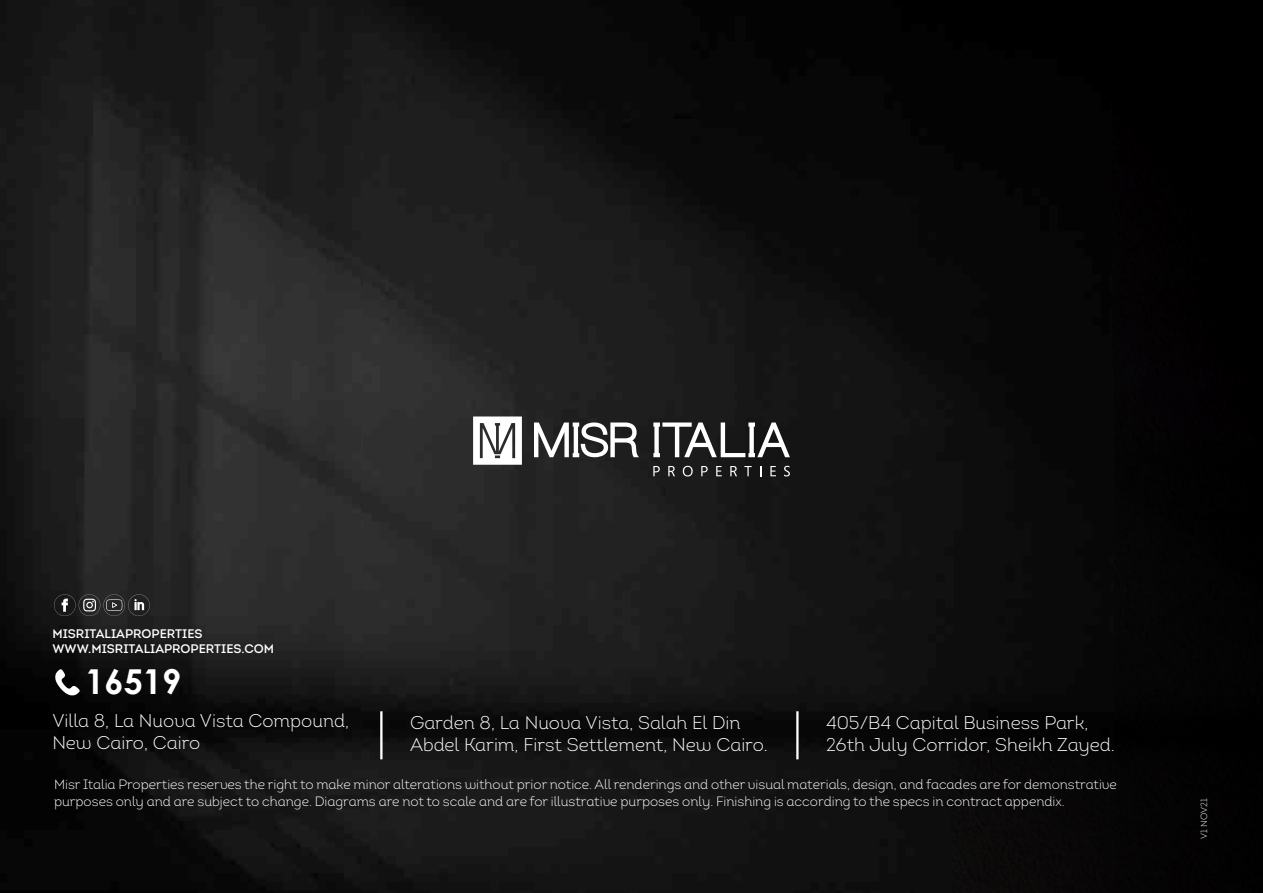
<style>
.page{position:relative;width:1263px;height:893px;background:#fff}
.page>*{position:absolute;margin:0;border:0;box-sizing:border-box;transform-origin:0 0}
.t1{font:700 34.35px "Century Gothic";color:#fff}
.t2{font:18.45px/22px "Intro Light Alt";color:#fff}
.t3{font:13.5px/16.2px "Intro Light Alt";color:#fff}
.t4{font:12.45px/14.9px "Intro Regular Alt";color:#fff}
.t5{font:300 9px "Intro";color:#fff}
</style>
<div class="page">
<img style="left:0;top:0;width:1263px;height:893px">
<svg style="left:55px;top:669px;width:25px;height:26px"></svg>
<hr style="left:380px;top:711px;width:2px;height:48px;background:#fff">
<hr style="left:796px;top:711px;width:2px;height:48px;background:#fff">
<svg style="left:653px;top:466px;width:7px;height:10px"></svg>
<svg style="left:668px;top:466px;width:7px;height:10px"></svg>
<svg style="left:683px;top:466px;width:10px;height:10px"></svg>
<svg style="left:701px;top:466px;width:7px;height:10px"></svg>
<svg style="left:716px;top:466px;width:6px;height:10px"></svg>
<svg style="left:730px;top:466px;width:7px;height:10px"></svg>
<svg style="left:744px;top:466px;width:8px;height:10px"></svg>
<svg style="left:770px;top:466px;width:6px;height:10px"></svg>
<svg style="left:784px;top:466px;width:6px;height:10px"></svg>
<svg style="left:534px;top:422px;width:105px;height:35px"></svg>
<svg style="left:653px;top:422px;width:137px;height:35px"></svg>
<svg style="left:473px;top:416px;width:49px;height:49px"></svg>
<svg style="left:54px;top:594px;width:96px;height:22px;background:#3d3d3d"></svg>
<p class="t4" style="left:52px;top:626px;width:223px">MISRITALIAPROPERTIES<br>WWW.MISRITALIAPROPERTIES.COM</p>
<h1 class="t1" style="left:85px;top:656px;width:98px">16519</h1>
<h2 class="t2" style="left:52px;top:710px;width:298px">Villa 8, La Nuova Vista Compound,<br>New Cairo, Cairo</h2>
<h2 class="t2" style="left:410px;top:711px;width:359px">Garden 8, La Nuova Vista, Salah El Din<br>Abdel Karim, First Settlement, New Cairo.</h2>
<h2 class="t2" style="left:826px;top:711px;width:290px">405/B4 Capital Business Park,<br>26th July Corridor, Sheikh Zayed.</h2>
<p class="t3" style="left:54px;top:776px;width:1064px">Misr Italia Properties reserves the right to make minor alterations without prior notice. All renderings and other visual materials, design, and facades are for demonstrative purposes only and are subject to change. Diagrams are not to scale and are for illustrative purposes only. Finishing is according to the specs in contract appendix.</p>
<p class="t5" style="left:1198px;top:839px;width:42px;rotate:-90deg">V1 NOV21</p>
</div>
